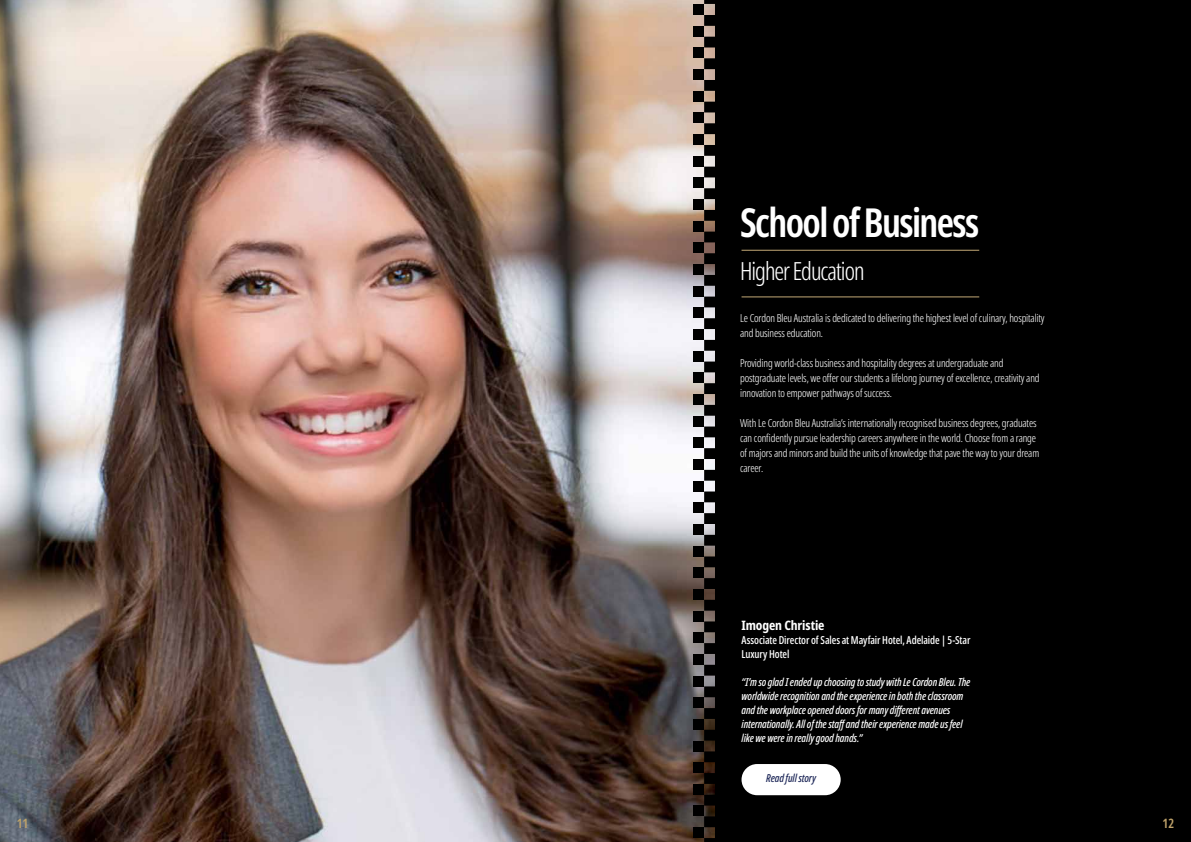
<style>
.page{position:relative;width:1191px;height:842px;background:#fff}
.page>*{position:absolute;margin:0;border:0;box-sizing:border-box;transform-origin:0 0}
.t1{font:600 extra-condensed 40px "Noto Sans Display";letter-spacing:-.04em;color:#fff}
.t2{font:300 extra-condensed 25px "Noto Sans Display";letter-spacing:-.04em;color:#fff}
.t3{font:700 condensed 13px "Noto Sans Display";letter-spacing:-.01em;color:#fff}
.t4{font:600 extra-condensed 13px "Noto Sans Display";color:#bea26a}
.t5{font:300 extra-condensed 11px/15px "Noto Sans Display";letter-spacing:-.01em;color:#fff}
.t6{font:italic 500 extra-condensed 11px/14px "Noto Sans Display";letter-spacing:-.01em;color:#fff}
.t7{font:500 extra-condensed 11px/14px "Noto Sans Display";letter-spacing:-.01em;color:#fff}
.t8{font:italic 500 extra-condensed 11px "Noto Sans Display";letter-spacing:-.01em;color:#1e2859}
</style>
<div class="page">
<img style="left:0;top:0;width:704px;height:842px">
<div style="left:693px;top:546px;width:11px;height:10px;background:#000"></div>
<div style="left:693px;top:567px;width:11px;height:11px;background:#000"></div>
<div style="left:693px;top:524px;width:11px;height:11px;background:#000"></div>
<div style="left:693px;top:589px;width:11px;height:11px;background:#000"></div>
<div style="left:693px;top:437px;width:11px;height:11px;background:#000"></div>
<div style="left:693px;top:416px;width:11px;height:10px;background:#000"></div>
<div style="left:693px;top:632px;width:11px;height:11px;background:#000"></div>
<div style="left:693px;top:481px;width:11px;height:10px;background:#000"></div>
<div style="left:693px;top:459px;width:11px;height:11px;background:#000"></div>
<div style="left:693px;top:502px;width:11px;height:11px;background:#000"></div>
<div style="left:693px;top:676px;width:11px;height:10px;background:#000"></div>
<div style="left:693px;top:654px;width:11px;height:11px;background:#000"></div>
<div style="left:693px;top:784px;width:11px;height:11px;background:#000"></div>
<div style="left:693px;top:827px;width:11px;height:11px;background:#000"></div>
<div style="left:693px;top:394px;width:11px;height:11px;background:#000"></div>
<div style="left:693px;top:805px;width:11px;height:11px;background:#000"></div>
<div style="left:693px;top:762px;width:11px;height:11px;background:#000"></div>
<div style="left:693px;top:697px;width:11px;height:11px;background:#000"></div>
<div style="left:693px;top:719px;width:11px;height:11px;background:#000"></div>
<div style="left:693px;top:740px;width:11px;height:11px;background:#000"></div>
<div style="left:693px;top:611px;width:11px;height:10px;background:#000"></div>
<div style="left:693px;top:69px;width:11px;height:11px;background:#000"></div>
<div style="left:693px;top:156px;width:11px;height:11px;background:#000"></div>
<div style="left:693px;top:91px;width:11px;height:11px;background:#000"></div>
<div style="left:693px;top:112px;width:11px;height:11px;background:#000"></div>
<div style="left:693px;top:47px;width:11px;height:11px;background:#000"></div>
<div style="left:693px;top:372px;width:11px;height:11px;background:#000"></div>
<div style="left:693px;top:26px;width:11px;height:11px;background:#000"></div>
<div style="left:693px;top:4px;width:11px;height:11px;background:#000"></div>
<div style="left:693px;top:134px;width:11px;height:11px;background:#000"></div>
<div style="left:693px;top:264px;width:11px;height:11px;background:#000"></div>
<div style="left:693px;top:286px;width:11px;height:11px;background:#000"></div>
<div style="left:693px;top:307px;width:11px;height:11px;background:#000"></div>
<div style="left:693px;top:177px;width:11px;height:11px;background:#000"></div>
<div style="left:693px;top:351px;width:11px;height:11px;background:#000"></div>
<div style="left:693px;top:329px;width:11px;height:11px;background:#000"></div>
<div style="left:693px;top:199px;width:11px;height:11px;background:#000"></div>
<div style="left:693px;top:242px;width:11px;height:11px;background:#000"></div>
<div style="left:693px;top:221px;width:11px;height:11px;background:#000"></div>
<div style="left:704px;top:0;width:487px;height:842px;background:#000"></div>
<hr style="left:741px;top:250px;width:238px;height:1px;background:#c3a976">
<hr style="left:741px;top:296px;width:238px;height:1px;background:#c3a976">
<div style="left:741px;top:764px;width:99px;height:31px;background:#fff;border-radius:16px"></div>
<h1 class="t1" style="left:740px;top:194px;width:241px">School of Business</h1>
<h2 class="t2" style="left:740px;top:253px;width:126px">Higher Education</h2>
<p class="t5" style="left:740px;top:311px;width:306px">Le Cordon Bleu Australia is dedicated to delivering the highest level of culinary, hospitality and business education.</p>
<p class="t5" style="left:740px;top:356px;width:301px">Providing world-class business and hospitality degrees at undergraduate and postgraduate levels, we offer our students a lifelong journey of excellence, creativity and innovation to empower pathways of success.</p>
<p class="t5" style="left:740px;top:416px;width:301px">With Le Cordon Bleu Australia’s internationally recognised business degrees, graduates can confidently pursue leadership careers anywhere in the world. Choose from a range of majors and minors and build the units of knowledge that pave the way to your dream career.</p>
<p class="t3" style="left:741px;top:616px;width:84px">Imogen Christie</p>
<p class="t7" style="left:741px;top:633px;width:230px">Associate Director of Sales at Mayfair Hotel, Adelaide | 5-Star<br>Luxury Hotel</p>
<p class="t6" style="left:741px;top:675px;width:230px">“I’m so glad I ended up choosing to study with Le Cordon Bleu. The worldwide recognition and the experience in both the classroom and the workplace opened doors for many different avenues internationally. All of the staffand their experience made us feel like we were in really good hands.”</p>
<p class="t8" style="left:766px;top:770px;width:51px">Read full story</p>
<p class="t4" style="left:17px;top:813px;width:13px">11</p>
<p class="t4" style="left:1162px;top:813px;width:13px">12</p>
</div>
